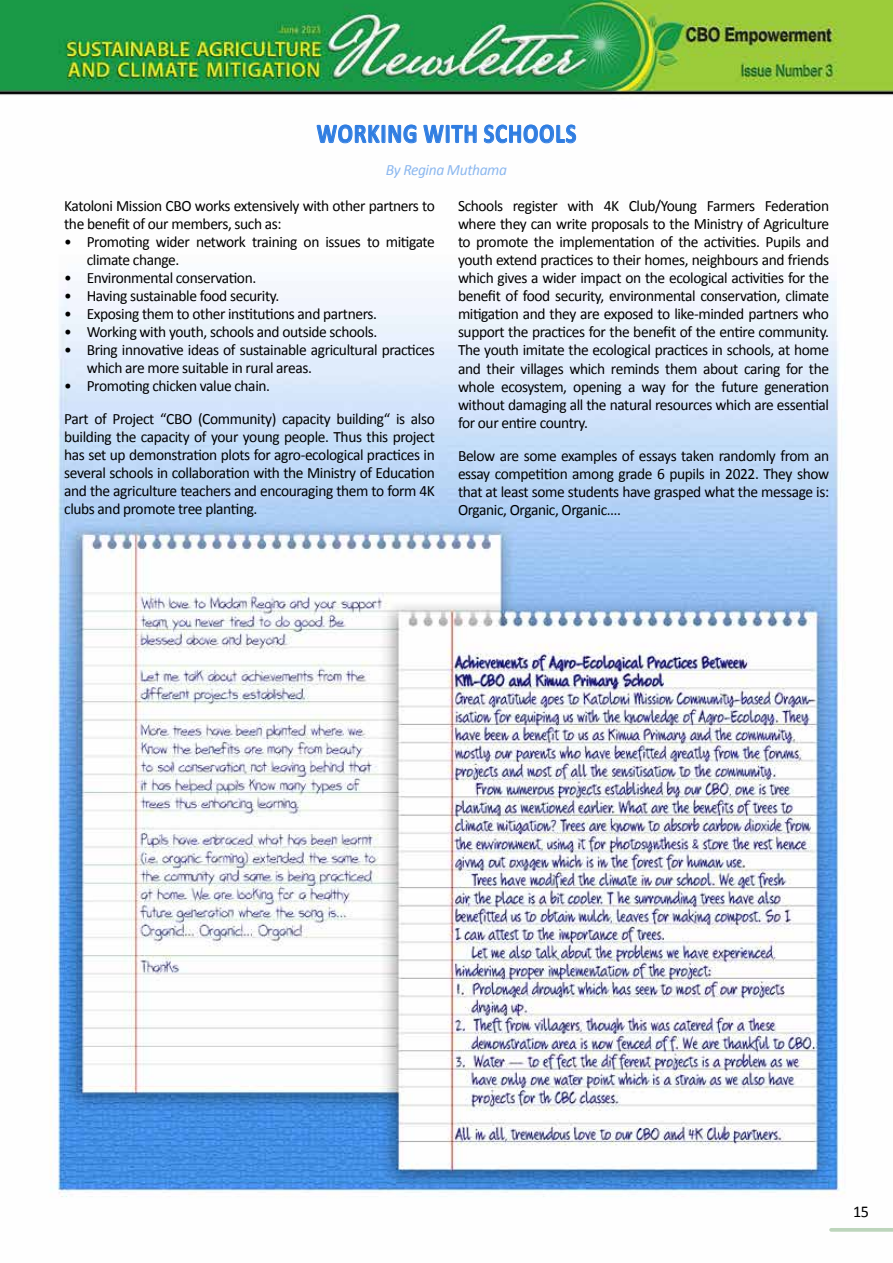
<style>
.page{position:relative;width:893px;height:1263px;background:#fff}
.page>*{position:absolute;margin:0;border:0;box-sizing:border-box;transform-origin:0 0}
.t1{font:700 27px "Calibri";letter-spacing:.04em;color:#2f7de1;scale:.83 1}
.t2{font:16.5px "Calibri";color:#000}
.t3{font:15.75px/18px "Calibri";letter-spacing:-.025em;color:#000}
.t4{font:italic 15.75px "Calibri";letter-spacing:-.025em;color:#8cb8ef}
</style>
<div class="page">
<img style="left:17px;top:0;width:876px;height:1232px">
<div style="left:0;top:0;width:17px;height:95px;background:#1a9a47"></div>
<svg style="left:831px;top:1228px;width:62px;height:4px"></svg>
<svg style="left:316px;top:123px;width:101px;height:24px"></svg>
<svg style="left:423px;top:123px;width:54px;height:24px"></svg>
<svg style="left:484px;top:124px;width:92px;height:20px"></svg>
<h1 class="t1" style="left:317px;top:116px;width:313px">WORKING WITH SCHOOLS</h1>
<p class="t4" style="left:386px;top:160px;width:123px">By Regina Muthama</p>
<p class="t3" style="left:64px;top:197px;width:372px">Katoloni Mission CBO works extensively with other partners to the benefit of our members, such as:</p>
<p class="t3" style="left:87px;top:233px;width:350px;text-indent:-23px">• Promoting wider network training on issues to mitigate climate change.</p>
<p class="t3" style="left:64px;top:269px;width:194px">• Environmental conservation.</p>
<p class="t3" style="left:64px;top:287px;width:217px">• Having sustainable food security.</p>
<p class="t3" style="left:64px;top:305px;width:314px">• Exposing them to other institutions and partners.</p>
<p class="t3" style="left:64px;top:323px;width:315px">• Working with youth, schools and outside schools.</p>
<p class="t3" style="left:87px;top:341px;width:350px;text-indent:-23px">• Bring innovative ideas of sustainable agricultural practices which are more suitable in rural areas.</p>
<p class="t3" style="left:64px;top:370px;width:372px;line-height:33px">• Promoting chicken value chain.<br>Part of Project “CBO (Community) capacity building“ is also</p>
<p class="t3" style="left:64px;top:428px;width:372px;text-align:justify">building the capacity of your young people. Thus this project has set up demonstration plots for agro-ecological practices in several schools in collaboration with the Ministry of Education and the agriculture teachers and encouraging them to form 4K clubs and promote tree planting.</p>
<p class="t3" style="left:458px;top:197px;width:373px;text-align:justify">Schools register with 4K Club/Young Farmers Federation where they can write proposals to the Ministry of Agriculture to promote the implementation of the activities. Pupils and youth extend practices to their homes, neighbours and friends which gives a wider impact on the ecological activities for the benefit of food security, environmental conservation, climate mitigation and they are exposed to like-minded partners who support the practices for the benefit of the entire community.<br>The youth imitate the ecological practices in schools, at home and their villages which reminds them about caring for the whole ecosystem, opening a way for the future generation without damaging all the natural resources which are essential for our entire country.</p>
<p class="t3" style="left:458px;top:446px;width:373px;text-align:justify">Below are some examples of essays taken randomly from an essay competition among grade 6 pupils in 2022. They show that at least some students have grasped what the message is:<br>Organic, Organic, Organic….</p>
<p class="t2" style="left:853px;top:1201px;width:17px">15</p>
</div>
